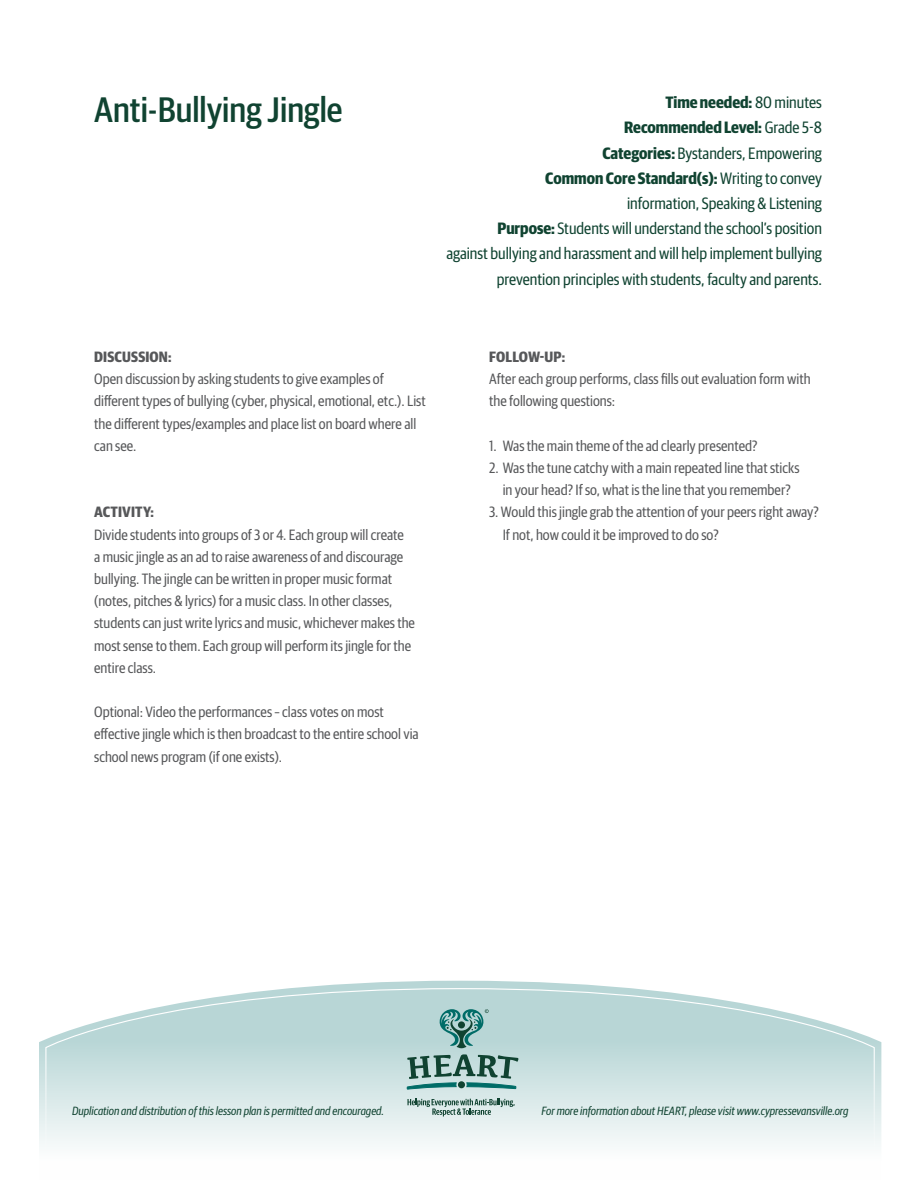
<style>
.page{position:relative;width:918px;height:1188px;background:#fff}
.page>*{position:absolute;margin:0;border:0;box-sizing:border-box;transform-origin:0 0}
.t1{font:500 35.55px "Guardian Sans Cond";color:#104331}
.t2{font:16.5px/25.2px "Guardian Sans Cond";color:#104331;text-align:right}
.t3{font:700 16.5px "Guardian Sans Cond";color:#104331}
.t4{font:15px/22.2px "Guardian Sans Cond";color:#57585a}
.t5{font:700 15px "Guardian Sans Cond";letter-spacing:.01em;color:#57585a}
.t6{font:italic 12px "Guardian Sans Cond";color:#104331}
.s1{font-weight:400}
.s2{font-weight:700}
</style>
<div class="page">
<svg style="left:39px;top:981px;width:842px;height:164px"></svg>
<svg style="left:45px;top:988px;width:830px;height:157px"></svg>
<svg style="left:407px;top:1099px;width:108px;height:17px;background:#a5bdb8"></svg>
<svg style="left:407px;top:1054px;width:111px;height:36px;background:#7fa7a1"></svg>
<svg style="left:439px;top:1009px;width:50px;height:39px;background:#78aba8"></svg>
<p class="t1" style="left:94px;top:85px;width:250px">Anti-Bullying Jingle</p>
<p class="t3" style="left:665px;top:90px;width:158px">Time needed: <span class="s1">80 minutes</span></p>
<p class="t3" style="left:624px;top:116px;width:199px">Recommended Level: <span class="s1">Grade 5-8</span></p>
<p class="t2" style="left:602px;top:139px;width:221px"><span class="s2">Categories:</span> Bystanders, Empowering</p>
<p class="t3" style="left:545px;top:166px;width:278px">Common Core Standard(s): <span class="s1">Writing to convey</span></p>
<p class="t2" style="left:627px;top:190px;width:196px">information, Speaking &amp; Listening</p>
<p class="t2" style="left:446px;top:215px;width:377px"><span class="s2">Purpose:</span> Students will understand the school’s position<br>against bullying and harassment and will help implement bullying prevention principles with students, faculty and parents.</p>
<p class="t5" style="left:94px;top:346px;width:79px">DISCUSSION:</p>
<p class="t4" style="left:94px;top:367px;width:333px">Open discussion by asking students to give examples of different types of bullying (cyber, physical, emotional, etc.). List the different types/examples and place list on board where all can see.</p>
<p class="t5" style="left:94px;top:501px;width:61px">ACTIVITY:</p>
<p class="t4" style="left:94px;top:522px;width:322px">Divide students into groups of 3 or 4. Each group will create<br>a music jingle as an ad to raise awareness of and discourage bullying. The jingle can be written in proper music format (notes, pitches &amp; lyrics) for a music class. In other classes, students can just write lyrics and music, whichever makes the most sense to them. Each group will perform its jingle for the entire class.</p>
<p class="t4" style="left:94px;top:700px;width:326px">Optional: Video the performances – class votes on most effective jingle which is then broadcast to the entire school via school news program (if one exists).</p>
<p class="t5" style="left:489px;top:346px;width:77px">FOLLOW-UP:</p>
<p class="t4" style="left:489px;top:367px;width:323px">After each group performs, class fills out evaluation form with the following questions:</p>
<p class="t4" style="left:489px;top:434px;width:270px">1. Was the main theme of the ad clearly presented?</p>
<p class="t4" style="left:489px;top:456px;width:312px">2. Was the tune catchy with a main repeated line that sticks</p>
<p class="t4" style="left:503px;top:478px;width:289px">in your head? If so, what is the line that you remember?</p>
<p class="t4" style="left:503px;top:500px;width:318px;text-indent:-14px">3. Would this jingle grab the attention of your peers right away?<br>If not, how could it be improved to do so?</p>
<p class="t6" style="left:72px;top:1102px;width:314px">Duplication and distribution of this lesson plan is permitted and encouraged.</p>
<p class="t6" style="left:542px;top:1102px;width:309px">For more information about HEART, please visit www.cypressevansville.org</p>
</div>
